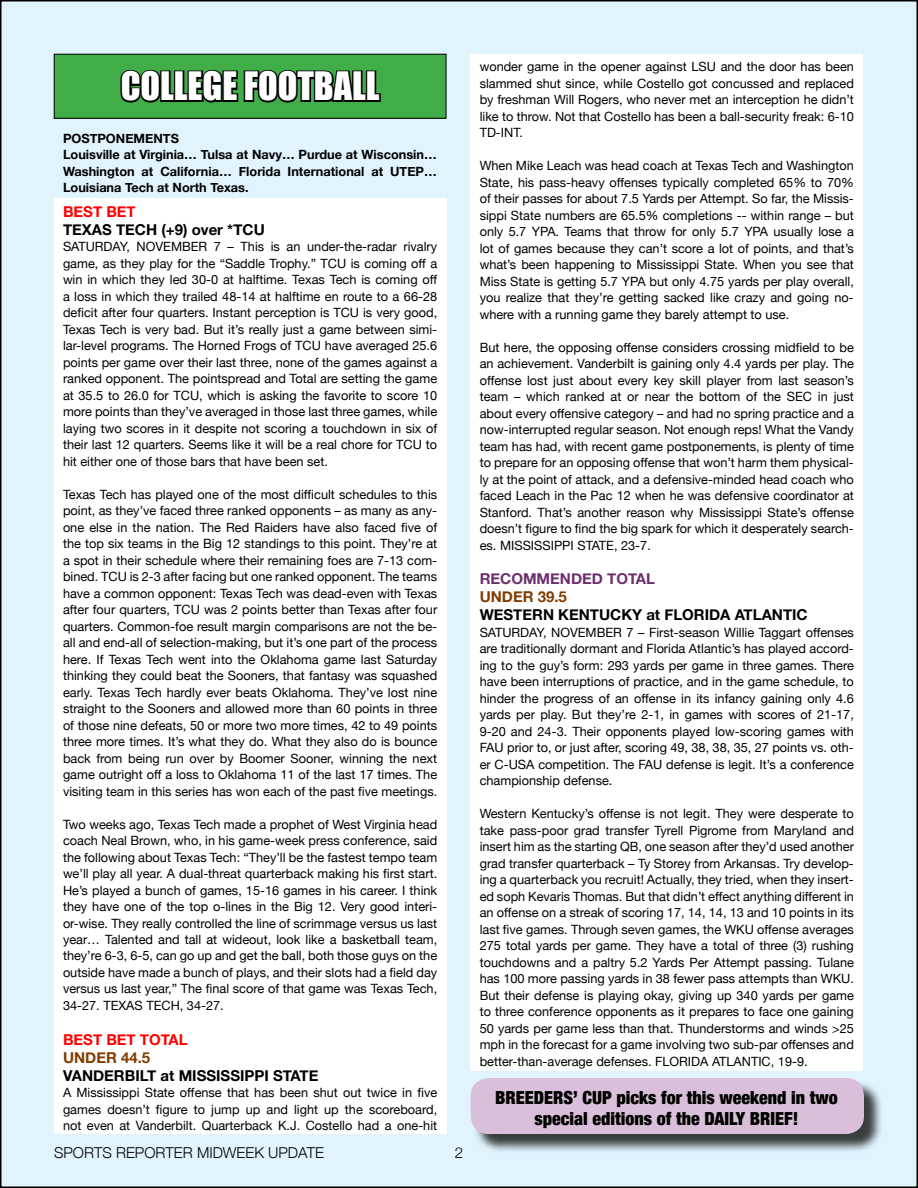
<style>
.page{position:relative;width:918px;height:1188px;background:#fff}
.page>*{position:absolute;margin:0;border:0;box-sizing:border-box;transform-origin:0 0}
.t1{font:36px "Impact";color:#fff}
.t2{font:900 condensed 18px/21px "Helvetica Neue";color:#000;text-align:center}
.t3{font:700 15px "Helvetica Neue";color:#000}
.t4{font:300 15px "Helvetica Neue";color:#000}
.t5{font:700 15px "Helvetica Neue";color:#f00}
.t6{font:700 15px "Helvetica Neue";color:#823c00}
.t7{font:700 15px "Helvetica Neue";color:#6b2e6f}
.t8{font:12.75px/16.5px "Helvetica Neue";color:#000;text-align:justify}
.t9{font:700 12.75px/16.5px "Helvetica Neue";color:#000}
</style>
<div class="page">
<div style="left:1px;top:1px;width:916px;height:1186px;background:#e1f4fd"></div>
<div style="left:54px;top:198px;width:392px;height:936px;background:#fff"></div>
<div style="left:54px;top:54px;width:392px;height:64px;background:#41ad49"></div>
<svg style="left:119px;top:53px;width:263px;height:50px"></svg>
<div style="left:54px;top:54px;width:392px;height:64px;border:1px solid #000"></div>
<div style="left:473px;top:1081px;width:410px;height:72px;background:#000;opacity:.75"></div>
<div style="left:471px;top:1078px;width:393px;height:56px;background:#d9bfd9;border-radius:18px"></div>
<div style="left:471px;top:54px;width:392px;height:1017px;background:#fff"></div>
<h1 class="t1" style="left:121px;top:58px;width:260px">COLLEGE FOOTBALL</h1>
<p class="t9" style="left:63px;top:130px;width:375px">POSTPONEMENTS<br>Louisville at Virginia… Tulsa at Navy… Purdue at Wisconsin… Washington at California… Florida International at UTEP… Louisiana Tech at North Texas.</p>
<p class="t5" style="left:63px;top:199px;width:74px">BEST BET</p>
<p class="t3" style="left:63px;top:217px;width:203px">TEXAS TECH (+9) over *TCU</p>
<p class="t8" style="left:63px;top:239px;width:376px">SATURDAY, NOVEMBER 7 – This is an under-the-radar rivalry game, as they play for the “Saddle Trophy.” TCU is coming off a win in which they led 30-0 at halftime. Texas Tech is coming off a loss in which they trailed 48-14 at halftime en route to a 66-28 deficit after four quarters. Instant perception is TCU is very good, Texas Tech is very bad. But it’s really just a game between simi&shy;lar-level programs. The Horned Frogs of TCU have averaged 25.6 points per game over their last three, none of the games against a ranked opponent. The pointspread and Total are setting the game at 35.5 to 26.0 for TCU, which is asking the favorite to score 10 more points than they’ve averaged in those last three games, while laying two scores in it despite not scoring a touchdown in six of their last 12 quarters. Seems like it will be a real chore for TCU to hit either one of those bars that have been set.</p>
<p class="t8" style="left:63px;top:486px;width:376px">Texas Tech has played one of the most difficult schedules to this point, as they’ve faced three ranked opponents – as many as any&shy;one else in the nation. The Red Raiders have also faced five of the top six teams in the Big 12 standings to this point. They’re at a spot in their schedule where their remaining foes are 7-13 com&shy;bined. TCU is 2-3 after facing but one ranked opponent. The teams have a common opponent: Texas Tech was dead-even with Texas after four quarters, TCU was 2 points better than Texas after four quarters. Common-foe result margin comparisons are not the be&shy;all and end-all of selection-making, but it’s one part of the process here. If Texas Tech went into the Oklahoma game last Saturday thinking they could beat the Sooners, that fantasy was squashed early. Texas Tech hardly ever beats Oklahoma. They’ve lost nine straight to the Sooners and allowed more than 60 points in three of those nine defeats, 50 or more two more times, 42 to 49 points three more times. It’s what they do. What they also do is bounce back from being run over by Boomer Sooner, winning the next game outright off a loss to Oklahoma 11 of the last 17 times. The visiting team in this series has won each of the past five meetings.</p>
<p class="t8" style="left:63px;top:816px;width:376px">Two weeks ago, Texas Tech made a prophet of West Virginia head coach Neal Brown, who, in his game-week press conference, said the following about Texas Tech: “They’ll be the fastest tempo team we’ll play all year. A dual-threat quarterback making his first start.<br>He’s played a bunch of games, 15-16 games in his career. I think they have one of the top o-lines in the Big 12. Very good interi&shy;or-wise. They really controlled the line of scrimmage versus us last year… Talented and tall at wideout, look like a basketball team, they’re 6-3, 6-5, can go up and get the ball, both those guys on the outside have made a bunch of plays, and their slots had a field day versus us last year,” The final score of that game was Texas Tech, 34-27. TEXAS TECH, 34-27.</p>
<p class="t5" style="left:63px;top:1027px;width:126px">BEST BET TOTAL</p>
<p class="t6" style="left:63px;top:1045px;width:89px">UNDER 44.5</p>
<p class="t3" style="left:63px;top:1063px;width:257px">VANDERBILT at MISSISSIPPI STATE</p>
<p class="t8" style="left:63px;top:1085px;width:376px">A Mississippi State offense that has been shut out twice in five games doesn’t figure to jump up and light up the scoreboard, not even at Vanderbilt. Quarterback K.J. Costello had a one-hit</p>
<p class="t4" style="left:54px;top:1141px;width:271px">SPORTS REPORTER MIDWEEK UPDATE</p>
<p class="t4" style="left:455px;top:1141px;width:10px">2</p>
<p class="t8" style="left:480px;top:59px;width:376px">wonder game in the opener against LSU and the door has been slammed shut since, while Costello got concussed and replaced by freshman Will Rogers, who never met an interception he didn’t like to throw. Not that Costello has been a ball-security freak: 6-10<br>TD-INT.</p>
<p class="t8" style="left:480px;top:158px;width:376px">When Mike Leach was head coach at Texas Tech and Washington State, his pass-heavy offenses typically completed 65% to 70% of their passes for about 7.5 Yards per Attempt. So far, the Missis&shy;sippi State numbers are 65.5% completions -- within range – but only 5.7 YPA. Teams that throw for only 5.7 YPA usually lose a lot of games because they can’t score a lot of points, and that’s what’s been happening to Mississippi State. When you see that Miss State is getting 5.7 YPA but only 4.75 yards per play overall, you realize that they’re getting sacked like crazy and going no&shy;where with a running game they barely attempt to use.</p>
<p class="t8" style="left:480px;top:340px;width:376px">But here, the opposing offense considers crossing midfield to be an achievement. Vanderbilt is gaining only 4.4 yards per play. The offense lost just about every key skill player from last season’s team – which ranked at or near the bottom of the SEC in just about every offensive category – and had no spring practice and a now-interrupted regular season. Not enough reps! What the Vandy team has had, with recent game postponements, is plenty of time to prepare for an opposing offense that won’t harm them physical&shy;ly at the point of attack, and a defensive-minded head coach who faced Leach in the Pac 12 when he was defensive coordinator at Stanford. That’s another reason why Mississippi State’s offense doesn’t figure to find the big spark for which it desperately search&shy;es. MISSISSIPPI STATE, 23-7.</p>
<p class="t7" style="left:480px;top:567px;width:177px">RECOMMENDED TOTAL</p>
<p class="t6" style="left:480px;top:585px;width:89px">UNDER 39.5</p>
<p class="t3" style="left:480px;top:603px;width:330px">WESTERN KENTUCKY at FLORIDA ATLANTIC</p>
<p class="t8" style="left:480px;top:625px;width:376px">SATURDAY, NOVEMBER 7 – First-season Willie Taggart offenses are traditionally dormant and Florida Atlantic’s has played accord&shy;ing to the guy’s form: 293 yards per game in three games. There have been interruptions of practice, and in the game schedule, to hinder the progress of an offense in its infancy gaining only 4.6 yards per play. But they’re 2-1, in games with scores of 21-17, 9-20 and 24-3. Their opponents played low-scoring games with FAU prior to, or just after, scoring 49, 38, 38, 35, 27 points vs. oth&shy;er C-USA competition. The FAU defense is legit. It’s a conference championship defense.</p>
<p class="t8" style="left:480px;top:806px;width:376px">Western Kentucky’s offense is not legit. They were desperate to take pass-poor grad transfer Tyrell Pigrome from Maryland and insert him as the starting QB, one season after they’d used another grad transfer quarterback – Ty Storey from Arkansas. Try develop&shy;ing a quarterback you recruit! Actually, they tried, when they insert&shy;ed soph Kevaris Thomas. But that didn’t effect anything different in an offense on a streak of scoring 17, 14, 14, 13 and 10 points in its last five games. Through seven games, the WKU offense averages 275 total yards per game. They have a total of three (3) rushing touchdowns and a paltry 5.2 Yards Per Attempt passing. Tulane has 100 more passing yards in 38 fewer pass attempts than WKU.<br>But their defense is playing okay, giving up 340 yards per game to three conference opponents as it prepares to face one gaining 50 yards per game less than that. Thunderstorms and winds &gt;25 mph in the forecast for a game involving two sub-par offenses and better-than-average defenses. FLORIDA ATLANTIC, 19-9.</p>
<h2 class="t2" style="left:495px;top:1086px;width:344px">BREEDERS’ CUP picks for this weekend in two special editions of the DAILY BRIEF!</h2>
</div>
